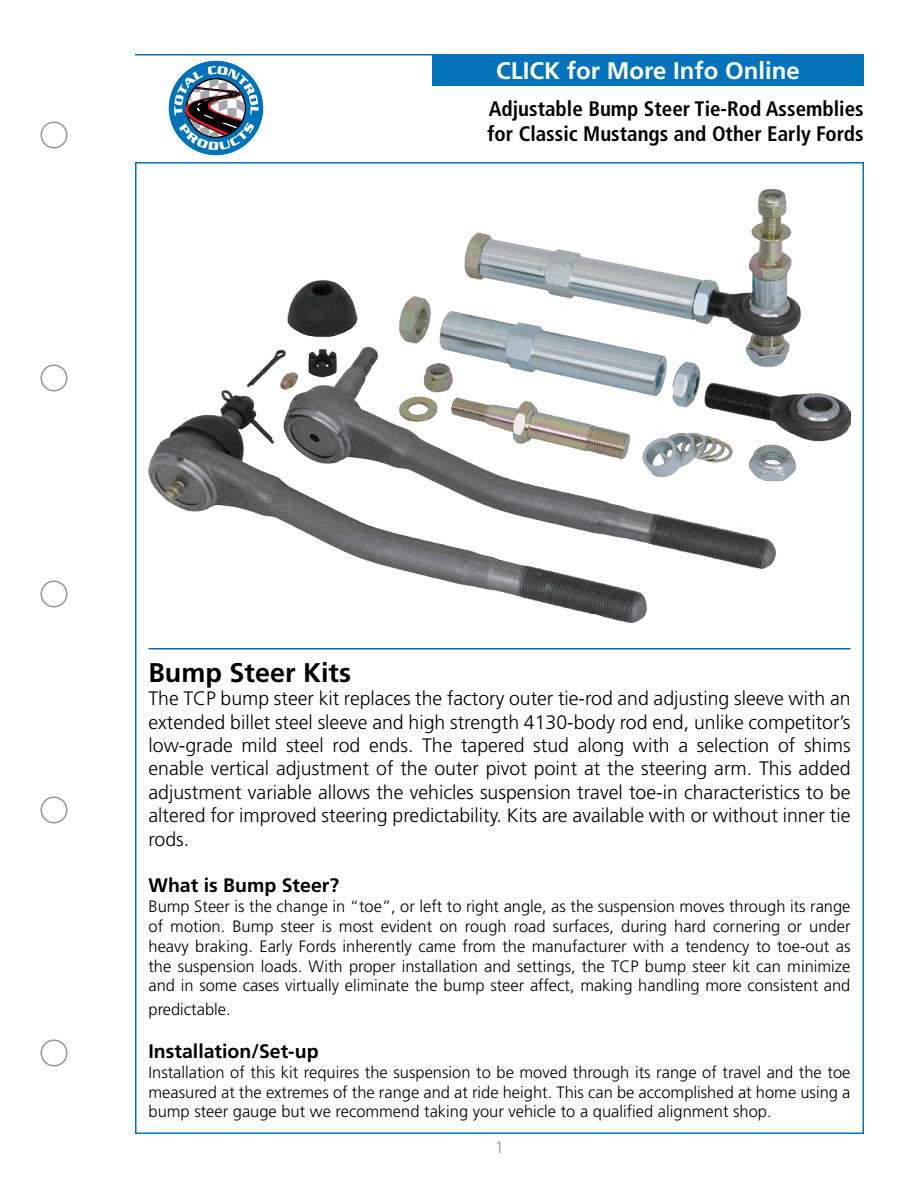
<style>
.page{position:relative;width:918px;height:1188px;background:#fff}
.page>*{position:absolute;margin:0;border:0;box-sizing:border-box;transform-origin:0 0}
.t1{font:700 27px "Frutiger LT Std";color:#000}
.t2{font:700 24px "Frutiger LT Std";color:#fff}
.t3{font:700 condensed 21px/25.2px "Frutiger LT Std";color:#000}
.t4{font:300 19.5px/23.4px "Frutiger LT Std";color:#000;text-align:justify}
.t5{font:700 19.5px "Frutiger LT Std";color:#000}
.t6{font:300 16.5px/19.8px "Frutiger LT Std";color:#000;text-align:justify}
.t7{font:300 16.5px "Frutiger LT Std";color:#939598}
</style>
<div class="page">
<div style="left:40px;top:1039px;width:28px;height:27px;border:2px solid #939598;border-radius:50%"></div>
<div style="left:40px;top:364px;width:28px;height:27px;border:2px solid #939598;border-radius:50%"></div>
<div style="left:40px;top:580px;width:28px;height:27px;border:2px solid #939598;border-radius:50%"></div>
<div style="left:40px;top:796px;width:28px;height:27px;border:2px solid #939598;border-radius:50%"></div>
<div style="left:40px;top:121px;width:28px;height:27px;border:2px solid #939598;border-radius:50%"></div>
<hr style="left:135px;top:54px;width:729px;height:2px;background:#0272ba">
<div style="left:169px;top:61px;width:94px;height:94px;background:#0072ba;border-radius:50%"></div>
<svg style="left:174px;top:66px;width:85px;height:84px"></svg>
<hr style="left:148px;top:648px;width:702px;height:2px;background:#0272ba">
<img style="left:148px;top:189px;width:702px;height:434px">
<div style="left:432px;top:54px;width:432px;height:32px;background:#0272ba"></div>
<h2 class="t2" style="left:496px;top:56px;width:305px">CLICK for More Info Online</h2>
<p class="t3" style="left:488px;top:96px;width:378px">Adjustable Bump Steer Tie-Rod Assemblies for Classic Mustangs and Other Early Fords</p>
<h1 class="t1" style="left:148px;top:657px;width:204px">Bump Steer Kits</h1>
<p class="t4" style="left:148px;top:687px;width:704px">The TCP bump steer kit replaces the factory outer tie-rod and adjusting sleeve with an extended billet steel sleeve and high strength 4130-body rod end, unlike competitor’s low-grade mild steel rod ends. The tapered stud along with a selection of shims enable vertical adjustment of the outer pivot point at the steering arm. This added adjustment variable allows the vehicles suspension travel toe-in characteristics to be altered for improved steering predictability. Kits are available with or without inner tie rods.</p>
<p class="t5" style="left:148px;top:874px;width:192px">What is Bump Steer?</p>
<p class="t6" style="left:148px;top:897px;width:704px">Bump Steer is the change in “toe”, or left to right angle, as the suspension moves through its range of motion. Bump steer is most evident on rough road surfaces, during hard cornering or under heavy braking. Early Fords inherently came from the manufacturer with a tendency to toe-out as the suspension loads. With proper installation and settings, the TCP bump steer kit can minimize and in some cases virtually eliminate the bump steer affect, making handling more consistent and</p>
<p class="t6" style="left:148px;top:999px;width:84px">predictable.</p>
<p class="t5" style="left:148px;top:1040px;width:172px">Installation/Set-up</p>
<p class="t6" style="left:148px;top:1062px;width:703px">Installation of this kit requires the suspension to be moved through its range of travel and the toe measured at the extremes of the range and at ride height. This can be accomplished at home using a bump steer gauge but we recommend taking your vehicle to a qualified alignment shop.</p>
<p class="t7" style="left:495px;top:1138px;width:11px">1</p>
</div>
